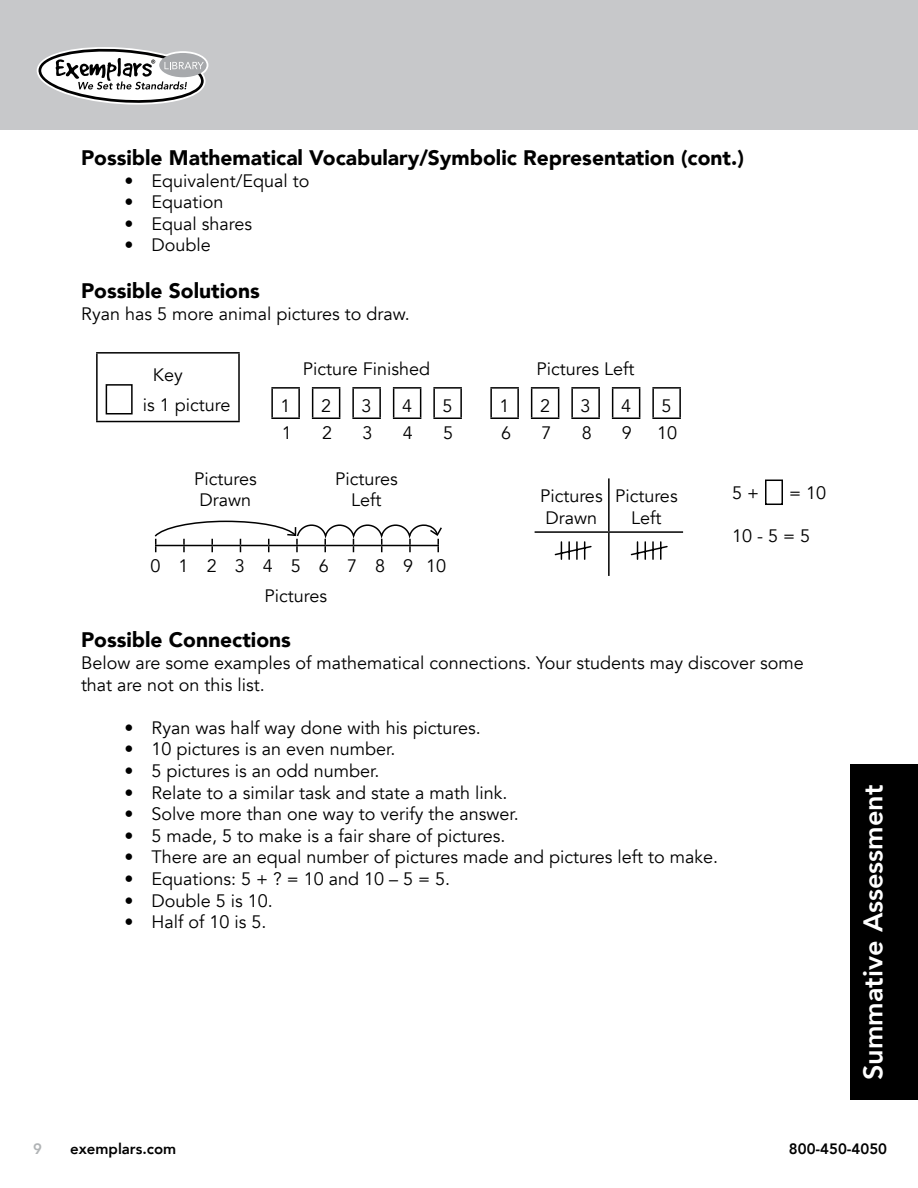
<style>
.page{position:relative;width:918px;height:1188px;background:#fff}
.page>*{position:absolute;margin:0;border:0;box-sizing:border-box;transform-origin:0 0}
.t1{font:800 27px "Avenir";color:#fff}
.t2{font:900 21px "Avenir";color:#000}
.t3{font:18px/21.6px "Avenir";color:#000;text-align:center}
.t4{font:18px/30.3px "Avenir";letter-spacing:.865em;color:#000;text-align:center}
.t5{font:800 15px "Avenir";color:#000}
.t6{font:800 15px "Avenir";color:#b1b4b6}
</style>
<div class="page">
<div style="left:0;top:0;width:918px;height:129px;background:#c7c8ca"></div>
<div style="left:157px;top:51px;width:51px;height:28px;background:#fff;border-radius:50%"></div>
<svg style="left:36px;top:47px;width:171px;height:58px"></svg>
<hr style="left:96px;top:352px;width:144px;height:2px;background:#000">
<hr style="left:96px;top:354px;width:2px;height:67px;background:#000">
<hr style="left:238px;top:354px;width:2px;height:67px;background:#000">
<hr style="left:96px;top:421px;width:144px;height:1px;background:#000">
<div style="left:106px;top:384px;width:27px;height:31px;border:2px solid #000"></div>
<hr style="left:271px;top:387px;width:29px;height:2px;background:#000">
<hr style="left:271px;top:389px;width:2px;height:28px;background:#000">
<hr style="left:298px;top:389px;width:2px;height:28px;background:#000">
<hr style="left:312px;top:387px;width:28px;height:2px;background:#000">
<svg style="left:312px;top:389px;width:1px;height:28px"></svg>
<svg style="left:339px;top:389px;width:1px;height:28px"></svg>
<hr style="left:352px;top:387px;width:29px;height:2px;background:#000">
<hr style="left:352px;top:389px;width:2px;height:28px;background:#000">
<hr style="left:379px;top:389px;width:2px;height:28px;background:#000">
<hr style="left:393px;top:387px;width:28px;height:2px;background:#000">
<svg style="left:393px;top:389px;width:1px;height:28px"></svg>
<svg style="left:420px;top:389px;width:1px;height:28px"></svg>
<hr style="left:433px;top:387px;width:29px;height:2px;background:#000">
<hr style="left:433px;top:389px;width:2px;height:28px;background:#000">
<hr style="left:460px;top:389px;width:2px;height:28px;background:#000">
<hr style="left:490px;top:387px;width:29px;height:2px;background:#000">
<hr style="left:490px;top:389px;width:2px;height:28px;background:#000">
<hr style="left:517px;top:389px;width:2px;height:28px;background:#000">
<hr style="left:531px;top:387px;width:28px;height:2px;background:#000">
<svg style="left:531px;top:389px;width:1px;height:28px"></svg>
<svg style="left:558px;top:389px;width:1px;height:28px"></svg>
<hr style="left:571px;top:387px;width:29px;height:2px;background:#000">
<hr style="left:571px;top:389px;width:2px;height:28px;background:#000">
<hr style="left:598px;top:389px;width:2px;height:28px;background:#000">
<hr style="left:612px;top:387px;width:28px;height:2px;background:#000">
<svg style="left:612px;top:389px;width:1px;height:28px"></svg>
<svg style="left:639px;top:389px;width:1px;height:28px"></svg>
<hr style="left:652px;top:387px;width:29px;height:2px;background:#000">
<hr style="left:652px;top:389px;width:2px;height:28px;background:#000">
<hr style="left:679px;top:389px;width:2px;height:28px;background:#000">
<hr style="left:271px;top:417px;width:29px;height:2px;background:#000">
<hr style="left:312px;top:417px;width:28px;height:2px;background:#000">
<hr style="left:352px;top:417px;width:29px;height:2px;background:#000">
<hr style="left:393px;top:417px;width:28px;height:2px;background:#000">
<hr style="left:433px;top:417px;width:29px;height:2px;background:#000">
<hr style="left:490px;top:417px;width:29px;height:2px;background:#000">
<hr style="left:531px;top:417px;width:28px;height:2px;background:#000">
<hr style="left:571px;top:417px;width:29px;height:2px;background:#000">
<hr style="left:612px;top:417px;width:28px;height:2px;background:#000">
<hr style="left:652px;top:417px;width:29px;height:2px;background:#000">
<svg style="left:154px;top:520px;width:288px;height:32px"></svg>
<hr style="left:608px;top:478px;width:2px;height:53px;background:#000">
<hr style="left:535px;top:531px;width:74px;height:2px;background:#000">
<hr style="left:609px;top:531px;width:74px;height:2px;background:#000">
<hr style="left:608px;top:533px;width:2px;height:43px;background:#000">
<svg style="left:554px;top:541px;width:38px;height:19px"></svg>
<svg style="left:630px;top:541px;width:38px;height:19px"></svg>
<div style="left:765px;top:480px;width:18px;height:25px;border:2px solid #000"></div>
<div style="left:850px;top:765px;width:68px;height:335px;background:#000"></div>
<p class="t2" style="left:81px;top:140px;width:665px">Possible Mathematical Vocabulary/Symbolic Representation (cont.)</p>
<p class="t3" style="left:124px;top:170px;width:186px">• Equivalent/Equal to</p>
<p class="t3" style="left:124px;top:192px;width:100px">• Equation</p>
<p class="t3" style="left:124px;top:213px;width:129px">• Equal shares</p>
<p class="t3" style="left:124px;top:235px;width:88px">• Double</p>
<p class="t2" style="left:81px;top:273px;width:180px">Possible Solutions</p>
<p class="t3" style="left:81px;top:303px;width:330px">Ryan has 5 more animal pictures to draw.</p>
<p class="t3" style="left:143px;top:360px;width:89px;line-height:30px;text-align:left;text-indent:10px">Key<br>is 1 picture</p>
<p class="t3" style="left:303px;top:359px;width:129px">Picture Finished</p>
<p class="t3" style="left:537px;top:359px;width:99px">Pictures Left</p>
<p class="t3" style="left:281px;top:395px;width:12px">1</p>
<p class="t3" style="left:321px;top:395px;width:12px">2</p>
<p class="t3" style="left:362px;top:395px;width:12px">3</p>
<p class="t3" style="left:402px;top:395px;width:12px">4</p>
<p class="t3" style="left:443px;top:395px;width:12px">5</p>
<p class="t3" style="left:500px;top:395px;width:12px">1</p>
<p class="t3" style="left:540px;top:395px;width:12px">2</p>
<p class="t3" style="left:581px;top:395px;width:12px">3</p>
<p class="t3" style="left:621px;top:395px;width:12px">4</p>
<p class="t3" style="left:662px;top:395px;width:12px">5</p>
<p class="t3" style="left:282px;top:423px;width:12px">1</p>
<p class="t3" style="left:322px;top:423px;width:12px">2</p>
<p class="t3" style="left:362px;top:423px;width:12px">3</p>
<p class="t3" style="left:403px;top:423px;width:12px">4</p>
<p class="t3" style="left:443px;top:423px;width:12px">5</p>
<p class="t3" style="left:501px;top:423px;width:12px">6</p>
<p class="t3" style="left:541px;top:423px;width:12px">7</p>
<p class="t3" style="left:582px;top:423px;width:12px">8</p>
<p class="t3" style="left:622px;top:423px;width:12px">9</p>
<p class="t3" style="left:657px;top:423px;width:22px">10</p>
<p class="t3" style="left:194px;top:468px;width:64px">Pictures<br>Drawn</p>
<p class="t3" style="left:335px;top:468px;width:64px">Pictures<br>Left</p>
<p class="t4" style="left:151px;top:551px;width:297px">012345678910<br>Pictures</p>
<p class="t3" style="left:540px;top:486px;width:64px">Pictures<br>Drawn</p>
<p class="t3" style="left:615px;top:486px;width:64px">Pictures<br>Left</p>
<p class="t3" style="left:732px;top:482px;width:28px">5 +</p>
<p class="t3" style="left:789px;top:482px;width:39px">= 10</p>
<p class="t3" style="left:732px;top:526px;width:80px">10 - 5 = 5</p>
<p class="t2" style="left:81px;top:622px;width:211px">Possible Connections</p>
<p class="t3" style="left:81px;top:652px;width:724px;text-align:left">Below are some examples of mathematical connections. Your students may discover some that are not on this list.</p>
<p class="t3" style="left:125px;top:717px;width:358px">• Ryan was half way done with his pictures.</p>
<p class="t3" style="left:125px;top:739px;width:273px">• 10 pictures is an even number.</p>
<p class="t3" style="left:125px;top:760px;width:257px">• 5 pictures is an odd number.</p>
<p class="t3" style="left:125px;top:782px;width:384px">• Relate to a similar task and state a math link.</p>
<p class="t3" style="left:125px;top:804px;width:396px">• Solve more than one way to verify the answer.</p>
<p class="t3" style="left:125px;top:825px;width:383px">• 5 made, 5 to make is a fair share of pictures.</p>
<p class="t3" style="left:125px;top:847px;width:595px">• There are an equal number of pictures made and pictures left to make.</p>
<p class="t3" style="left:125px;top:868px;width:327px">• Equations: 5 + ? = 10 and 10 – 5 = 5.</p>
<p class="t3" style="left:125px;top:890px;width:150px">• Double 5 is 10.</p>
<p class="t3" style="left:125px;top:912px;width:144px">• Half of 10 is 5.</p>
<h1 class="t1" style="left:849px;top:1080px;width:297px;rotate:-90deg">Summative Assessment</h1>
<p class="t6" style="left:33px;top:1135px;width:10px">9</p>
<p class="t5" style="left:70px;top:1135px;width:108px">exemplars.com</p>
<p class="t5" style="left:789px;top:1135px;width:100px">800-450-4050</p>
</div>
